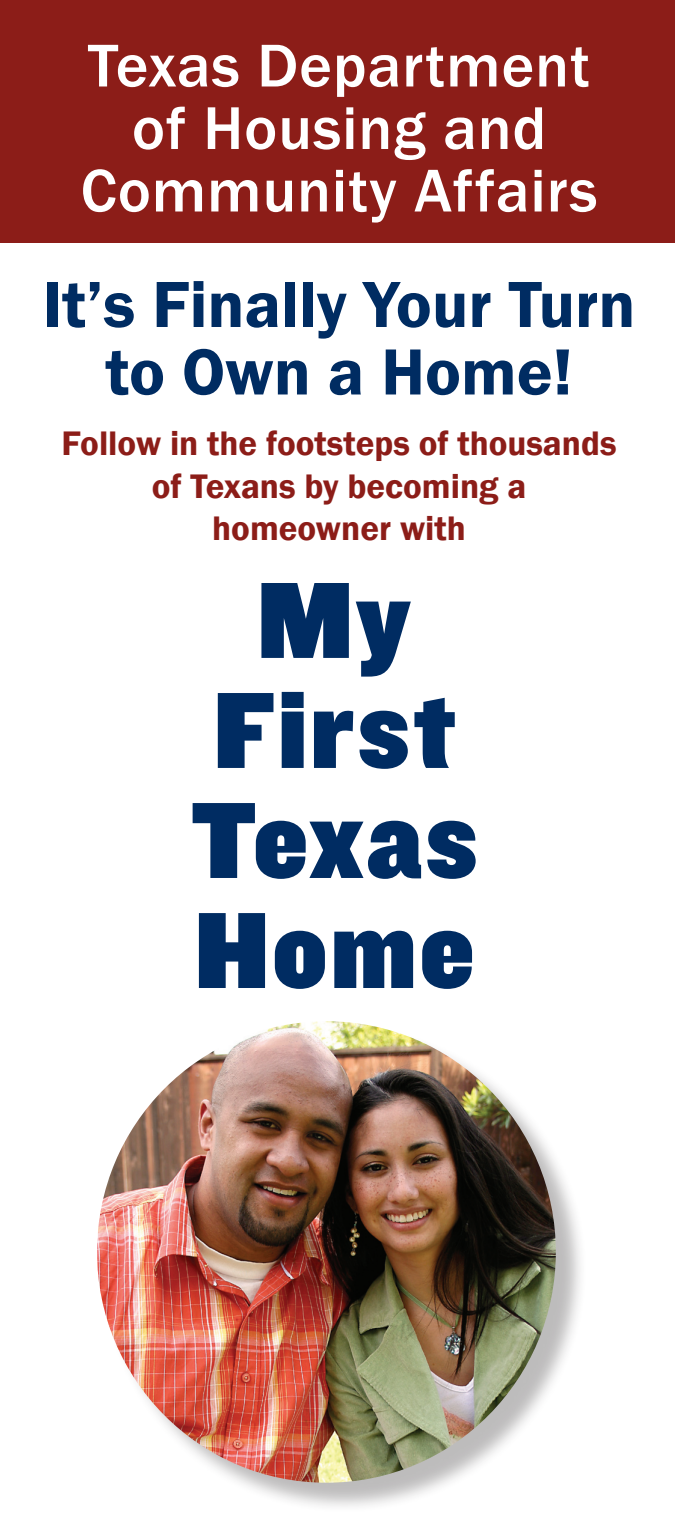
<style>
.page{position:relative;width:675px;height:1530px;background:#fff}
.page>*{position:absolute;margin:0;border:0;box-sizing:border-box;transform-origin:0 0}
.t1{font:112.5px/110px "Knockout HTF91 Ultmt Middlewt";letter-spacing:.04em;color:#002c62;text-align:center}
.Text{font:600 67.5px/67.5px "Franklin Gothic";color:#002c62;text-align:center}
.Text-2{font:500 62.5px/62.5px "Franklin Gothic";letter-spacing:.015em;color:#fff;text-align:center}
.Text-3{font:600 35px/42.5px "Franklin Gothic";color:#8c1d18;text-align:center}
</style>
<div class="page">
<div style="left:101px;top:1025px;width:486px;height:489px;background:#231f20;opacity:.3"></div>
<img style="left:97px;top:1021px;width:459px;height:462px">
<div style="left:0;top:0;width:675px;height:243px;background:#8c1d18"></div>
<p class="Text-2" style="left:81px;top:35px;width:518px">Texas Department of Housing and<br>Community Affairs</p>
<p class="Text" style="left:43px;top:272px;width:594px">It’s Finally Your Turn to Own a Home!</p>
<p class="Text-3" style="left:62px;top:423px;width:556px">Follow in the footsteps of thousands of Texans by becoming a homeowner with</p>
<p class="t1" style="left:192px;top:568px;width:287px">My<br>First<br>Texas<br>Home</p>
</div>
